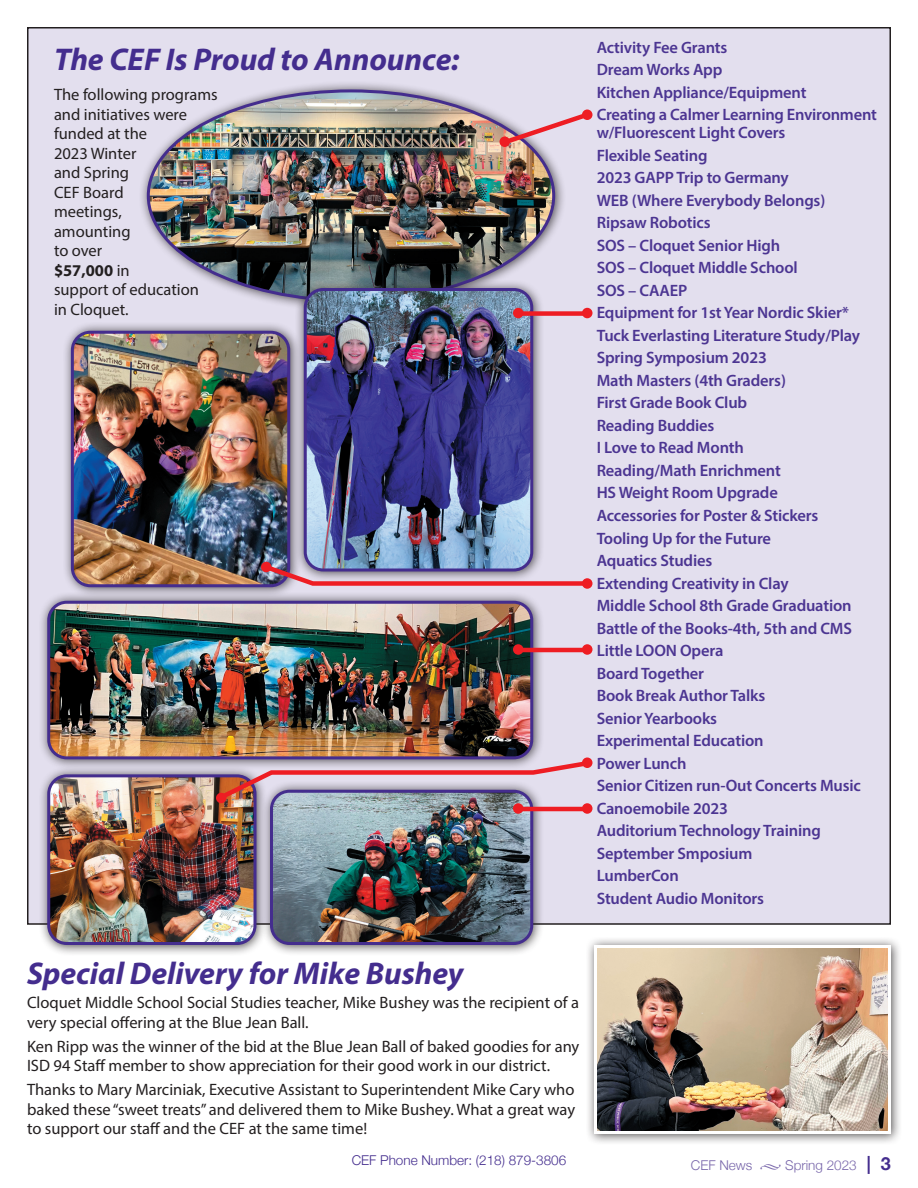
<style>
.page{position:relative;width:918px;height:1188px;background:#fff}
.page>*{position:absolute;margin:0;border:0;box-sizing:border-box;transform-origin:0 0}
.t1{font:italic 700 31.5px "Myriad Pro";letter-spacing:-.005em;color:#442d8e}
.t2{font:600 16.5px/22.5px "Myriad Pro";letter-spacing:-.01em;color:#4c3592}
.t3{font:16.5px/19.5px "Myriad Pro";color:#231f20}
.t4{font:300 13.5px "Helvetica Neue";color:#442d8e}
.t5{font:300 13.5px "Helvetica Neue";color:#7967ab}
.s1{font-weight:700}
.s2{font-family:"Minion Pro";font-weight:400}
.s3{font-weight:700;font-size:18px;color:#442d8e}
</style>
<div class="page">
<div style="left:585px;top:936px;width:317px;height:209px;background:#231f20;opacity:.75"></div>
<img style="left:598px;top:949px;width:289px;height:181px">
<div style="left:594px;top:945px;width:297px;height:189px;border:3px solid #fff"></div>
<div style="left:28px;top:28px;width:862px;height:896px;background:#e3dfee"></div>
<div style="left:261px;top:781px;width:283px;height:175px;background:#231f20;opacity:.75"></div>
<img style="left:272px;top:803px;width:260px;height:141px">
<div style="left:270px;top:790px;width:263px;height:155px;border:3px solid #442d8e;border-radius:18px"></div>
<div style="left:138px;top:80px;width:428px;height:233px;background:#231f20;opacity:.75"></div>
<img style="left:148px;top:91px;width:406px;height:210px">
<div style="left:62px;top:322px;width:240px;height:276px;background:#231f20;opacity:.75"></div>
<img style="left:72px;top:332px;width:217px;height:254px">
<div style="left:71px;top:331px;width:219px;height:256px;border:3px solid #442d8e;border-radius:18px"></div>
<div style="left:38px;top:765px;width:230px;height:191px;background:#231f20;opacity:.75"></div>
<img style="left:49px;top:776px;width:206px;height:168px">
<div style="left:47px;top:774px;width:209px;height:171px;border:3px solid #442d8e;border-radius:18px"></div>
<div style="left:38px;top:592px;width:506px;height:178px;background:#231f20;opacity:.75"></div>
<img style="left:49px;top:602px;width:483px;height:156px">
<div style="left:47px;top:601px;width:486px;height:158px;border:3px solid #442d8e;border-radius:18px"></div>
<div style="left:295px;top:279px;width:249px;height:303px;background:#231f20;opacity:.75"></div>
<img style="left:305px;top:290px;width:227px;height:271px">
<div style="left:304px;top:288px;width:229px;height:283px;border:3px solid #442d8e;border-radius:18px"></div>
<svg style="left:501px;top:109px;width:92px;height:38px"></svg>
<div style="left:582px;top:110px;width:10px;height:10px;background:#ee1d23;border-radius:50%"></div>
<div style="left:582px;top:308px;width:10px;height:10px;background:#ee1d23;border-radius:50%"></div>
<div style="left:582px;top:644px;width:10px;height:11px;background:#ee1d23;border-radius:50%"></div>
<div style="left:582px;top:803px;width:10px;height:11px;background:#ee1d23;border-radius:50%"></div>
<div style="left:513px;top:308px;width:11px;height:10px;background:#ee1d23;border-radius:50%"></div>
<div style="left:513px;top:644px;width:11px;height:11px;background:#ee1d23;border-radius:50%"></div>
<div style="left:513px;top:803px;width:11px;height:11px;background:#ee1d23;border-radius:50%"></div>
<div style="left:500px;top:136px;width:10px;height:11px;background:#ee1d23;border-radius:50%"></div>
<svg style="left:260px;top:561px;width:332px;height:27px"></svg>
<div style="left:520px;top:311px;width:67px;height:5px;background:#ee1d23"></div>
<hr style="left:520px;top:648px;width:67px;height:4px;background:#ee1d23">
<hr style="left:520px;top:807px;width:67px;height:4px;background:#ee1d23">
<svg style="left:217px;top:758px;width:375px;height:45px"></svg>
<h1 class="t1" style="left:54px;top:39px;width:407px">The CEF Is Proud to Announce:</h1>
<p class="t3" style="left:54px;top:85px;width:165px">The following programs and initiatives were funded at the<br>2023 Winter<br>and Spring<br>CEF Board<br>meetings,<br>amounting<br>to over<br><span class="s1">$57,000</span> in<br>support of education<br>in Cloquet.</p>
<p class="t2" style="left:597px;top:36px;width:282px">Activity Fee Grants<br>Dream Works App<br>Kitchen Appliance/Equipment<br>Creating a Calmer Learning Environment</p>
<p class="t2" style="left:597px;top:121px;width:266px">w/Fluorescent Light Covers<br>Flexible Seating<br>2023 GAPP Trip to Germany<br>WEB (Where Everybody Belongs)<br>Ripsaw Robotics<br>SOS – Cloquet Senior High<br>SOS – Cloquet Middle School<br>SOS – CAAEP<br>Equipment for 1st Year Nordic Skier*<br>Tuck Everlasting Literature Study/Play<br>Spring Symposium 2023<br>Math Masters (4th Graders)<br>First Grade Book Club<br>Reading Buddies<br>I Love to Read Month<br>Reading/Math Enrichment<br>HS Weight Room Upgrade<br>Accessories for Poster &amp; Stickers<br>Tooling Up for the Future<br>Aquatics Studies<br>Extending Creativity in Clay<br>Middle School 8th Grade Graduation<br>Battle of the Books-4th, 5th and CMS<br>Little LOON Opera<br>Board Together<br>Book Break Author Talks<br>Senior Yearbooks<br>Experimental Education<br>Power Lunch<br>Senior Citizen run-Out Concerts Music<br>Canoemobile 2023<br>Auditorium Technology Training<br>September Smposium<br>LumberCon<br>Student Audio Monitors</p>
<h1 class="t1" style="left:27px;top:953px;width:438px">Special Delivery for Mike Bushey</h1>
<p class="t3" style="left:27px;top:993px;width:554px">Cloquet Middle School Social Studies teacher, Mike Bushey was the recipient of a very special offering at the Blue Jean Ball.</p>
<p class="t3" style="left:27px;top:1036px;width:554px">Ken Ripp was the winner of the bid at the Blue Jean Ball of baked goodies for any<br>ISD 94 Staff member to show appreciation for their good work in our district.</p>
<p class="t3" style="left:27px;top:1080px;width:550px;text-align:justify">Thanks to Mary Marciniak, Executive Assistant to Superintendent Mike Cary who baked these “sweet treats” and delivered them to Mike Bushey. What a great way to support our staff and the CEF at the same time!</p>
<p class="t4" style="left:352px;top:1150px;width:216px">CEF Phone Number: (218) 879-3806</p>
<p class="t5" style="left:691px;top:1154px;width:201px">CEF News <span class="s2">•</span> Spring 2023 <span class="s3">| 3</span></p>
</div>
